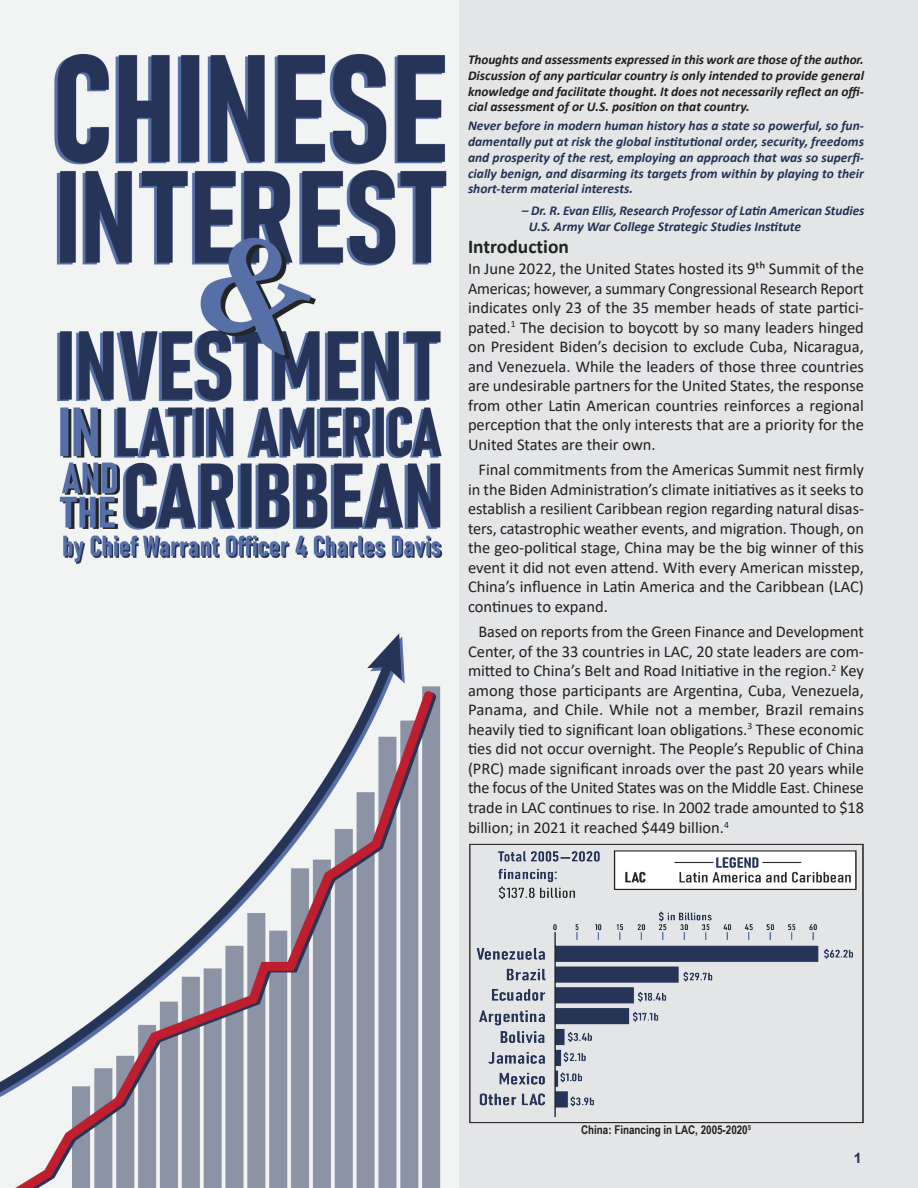
<style>
.page{position:relative;width:918px;height:1188px;background:#fff}
.page>*{position:absolute;margin:0;border:0;box-sizing:border-box;transform-origin:0 0}
.t1{font:700 19.5px "Calibri";color:#212323}
.Body_Text{font:16.5px/19.6px "Calibri";color:#231f20;text-align:justify}
.First_Paragraph{font:16.5px/19.5px "Calibri";color:#231f20;text-align:justify}
.t2{font:700 14.25px "Arial";color:#243356}
.Epigraph{font:italic 700 13.5px/15.8px "Calibri";color:#243356;text-align:justify}
.Epigraph-2{font:italic 700 13.5px/15.8px "Calibri";color:#231f20;text-align:justify}
.t3{font:700 12px "Arial Narrow";color:#231f20}
</style>
<div class="page">
<div style="left:0;top:1px;width:918px;height:1187px;background:#e3e5e6"></div>
<img style="left:0;top:1px;width:459px;height:1187px">
<img style="left:448px;top:838px;width:416px;height:291px">
<p class="Epigraph-2" style="left:468px;top:51px;width:397px">Thoughts and assessments expressed in this work are those of the author.<br>Discussion of any particular country is only intended to provide general knowledge and facilitate thought. It does not necessarily reflect an offi&shy;cial assessment of or U.S. position on that country.</p>
<p class="Epigraph" style="left:468px;top:118px;width:398px">Never before in modern human history has a state so powerful, so fun&shy;damentally put at risk the global institutional order, security, freedoms and prosperity of the rest, employing an approach that was so superfi&shy;cially benign, and disarming its targets from within by playing to their short-term material interests.</p>
<p class="Epigraph" style="left:529px;top:202px;width:337px;text-indent:-7px">– Dr. R. Evan Ellis, Research Professor of Latin American Studies<br>U.S. Army War College Strategic Studies Institute</p>
<p class="t1" style="left:468px;top:233px;width:103px">Introduction</p>
<p class="First_Paragraph" style="left:468px;top:258px;width:398px">In June 2022, the United States hosted its 9th Summit of the Americas; however, a summary Congressional Research Report indicates only 23 of the 35 member heads of state partici&shy;pated.<sup>1</sup> The decision to boycott by so many leaders hinged on President Biden’s decision to exclude Cuba, Nicaragua, and Venezuela. While the leaders of those three countries are undesirable partners for the United States, the response from other Latin American countries reinforces a regional perception that the only interests that are a priority for the United States are their own.</p>
<p class="Body_Text" style="left:468px;top:459px;width:398px;text-indent:10px">Final commitments from the Americas Summit nest firmly in the Biden Administration’s climate initiatives as it seeks to establish a resilient Caribbean region regarding natural disas&shy;ters, catastrophic weather events, and migration. Though, on the geo-political stage, China may be the big winner of this event it did not even attend. With every American misstep, China’s influence in Latin America and the Caribbean (LAC) continues to expand.</p>
<p class="Body_Text" style="left:468px;top:621px;width:398px;text-indent:10px">Based on reports from the Green Finance and Development Center, of the 33 countries in LAC, 20 state leaders are com&shy;mitted to China’s Belt and Road Initiative in the region.<sup>2</sup> Key among those participants are Argentina, Cuba, Venezuela, Panama, and Chile. While not a member, Brazil remains heavily tied to significant loan obligations.<sup>3</sup> These economic ties did not occur overnight. The People’s Republic of China (PRC) made significant inroads over the past 20 years while the focus of the United States was on the Middle East. Chinese trade in LAC continues to rise. In 2002 trade amounted to $18 billion; in 2021 it reached $449 billion.<sup>4</sup></p>
<p class="t3" style="left:581px;top:1121px;width:171px">China: Financing in LAC, 2005-2020<sup>5</sup></p>
<p class="t2" style="left:854px;top:1148px;width:9px">1</p>
</div>
